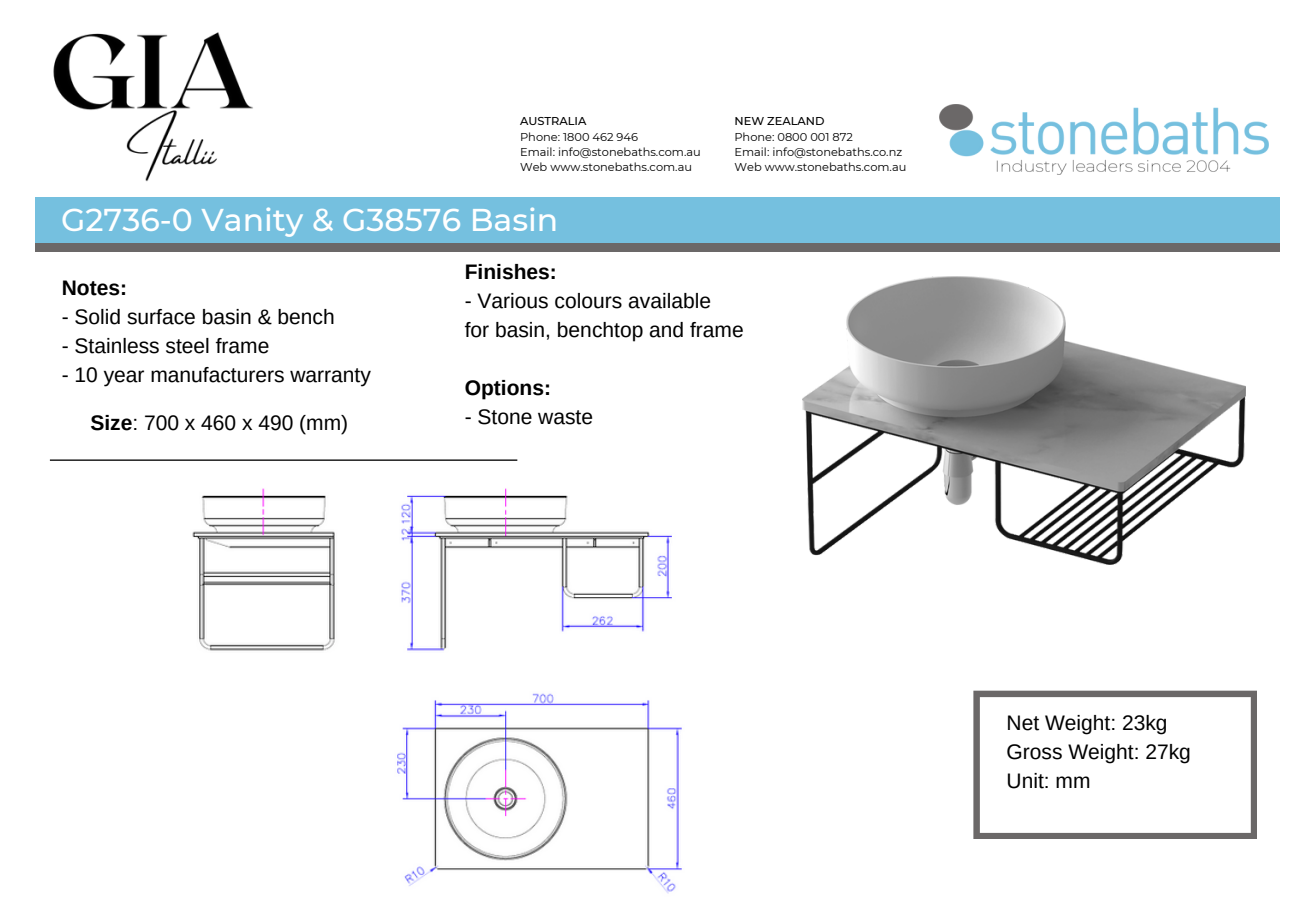
<style>
.page{position:relative;width:1313px;height:919px;background:#fff}
.page>*{position:absolute;margin:0;border:0;box-sizing:border-box;transform-origin:0 0}
.t1{font:500 31.5px "Montserrat";color:#fff}
.t2{font:21px/28.9px "Arimo";color:#000}
.t3{font:700 21px "Arimo";color:#000}
.t4{font:11.38px/15.2px "Montserrat";color:#000}
.t5{font:500 11.38px "Montserrat";color:#000}
.s1{font-weight:700}
</style>
<div class="page">
<img style="left:939px;top:105px;width:329px;height:69px">
<div style="left:35px;top:197px;width:1244px;height:47px;background:#75c0df"></div>
<div style="left:35px;top:243px;width:1244px;height:9px;background:#6b6868"></div>
<img style="left:53px;top:32px;width:200px;height:150px">
<hr style="left:50px;top:459px;width:467px;height:2px;background:#000">
<svg style="left:973px;top:690px;width:283px;height:149px"></svg>
<img style="left:192px;top:488px;width:490px;height:406px">
<img style="left:802px;top:276px;width:443px;height:289px">
<p class="t5" style="left:520px;top:114px;width:68px">AUSTRALIA</p>
<p class="t4" style="left:520px;top:129px;width:182px">Phone: 1800 462 946<br>Email: info@stonebaths.com.au<br>Web www.stonebaths.com.au</p>
<h1 class="t1" style="left:61px;top:200px;width:499px">G2736-0 Vanity &amp; G38576 Basin</h1>
<p class="t5" style="left:734px;top:114px;width:92px">NEW ZEALAND</p>
<p class="t4" style="left:734px;top:129px;width:173px">Phone: 0800 001 872<br>Email: info@stonebaths.co.nz<br>Web www.stonebaths.com.au</p>
<p class="t3" style="left:62px;top:276px;width:67px">Notes:</p>
<p class="t2" style="left:62px;top:302px;width:274px">- Solid surface basin &amp; bench</p>
<p class="t2" style="left:62px;top:331px;width:209px">- Stainless steel frame</p>
<p class="t2" style="left:62px;top:360px;width:311px">- 10 year manufacturers warranty</p>
<p class="t3" style="left:465px;top:260px;width:94px">Finishes:</p>
<p class="t2" style="left:465px;top:286px;width:280px">- Various colours available<br>for basin, benchtop and frame</p>
<p class="t3" style="left:465px;top:376px;width:88px">Options:</p>
<p class="t2" style="left:90px;top:408px;width:259px"><span class="s1">Size</span>: 700 x 460 x 490 (mm)</p>
<p class="t2" style="left:465px;top:402px;width:130px">- Stone waste</p>
<p class="t2" style="left:1006px;top:708px;width:186px">Net Weight: 23kg<br>Gross Weight: 27kg<br>Unit: mm</p>
</div>
